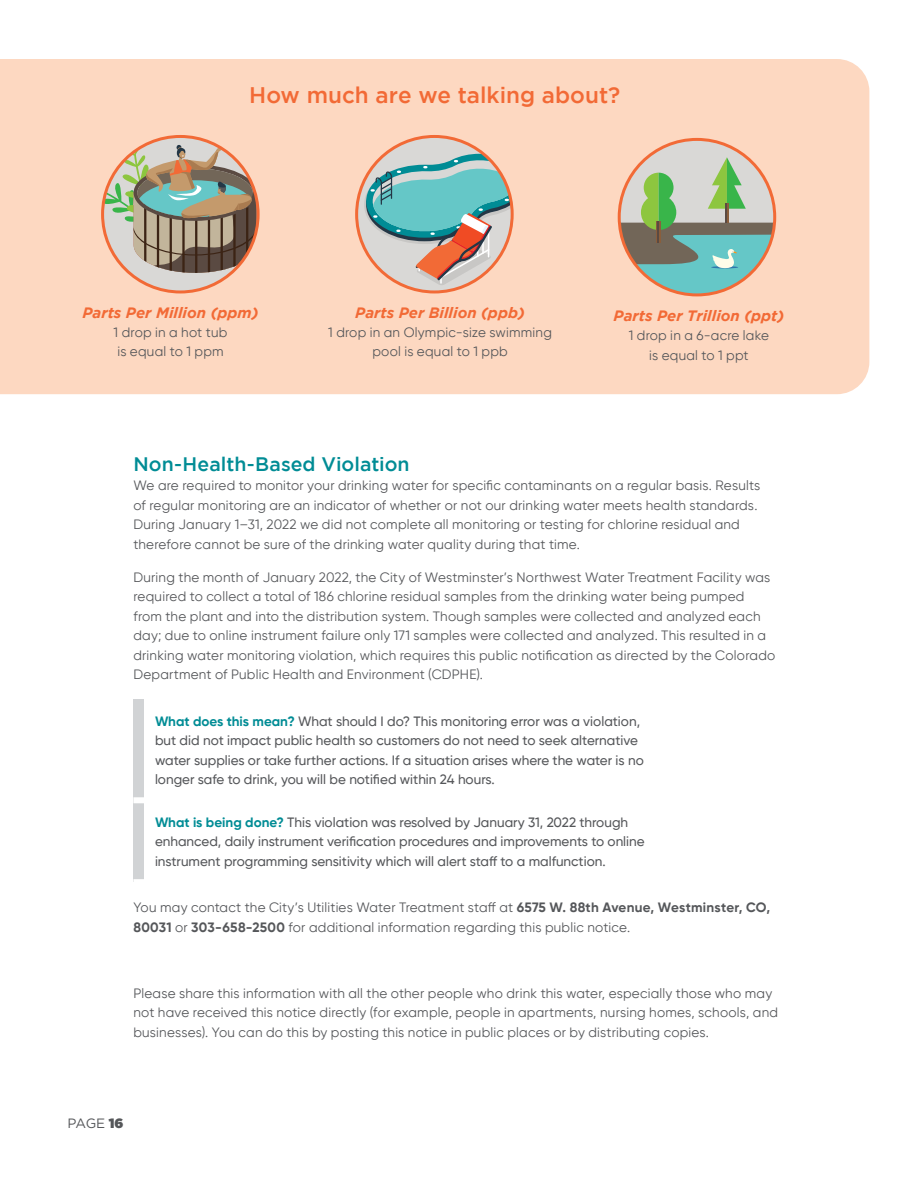
<style>
.page{position:relative;width:918px;height:1188px;background:#fff}
.page>*{position:absolute;margin:0;border:0;box-sizing:border-box;transform-origin:0 0}
.t1{font:500 22.5px "Gotham";color:#f26a36}
.t2{font:500 19.5px "Gotham";color:#008c95}
.t3{font:italic 700 15px "Gotham";color:#f26a36}
.t4{font:13.5px/19.5px "Gilroy";letter-spacing:.015em;color:#55575a}
.t5{font:500 13.5px/19.5px "Gilroy";color:#55575a}
.t6{font:13.5px "Gotham";color:#55575a}
.s1{font-weight:700;color:#008c95}
.s2{font-weight:700}
.s3{font-weight:900}
</style>
<div class="page">
<div style="left:133px;top:699px;width:11px;height:101px;background:#d1d3d5"></div>
<div style="left:133px;top:800px;width:11px;height:82px;background:#d1d3d5"></div>
<div style="left:133px;top:797px;width:11px;height:6px;background:#fff"></div>
<div style="left:133px;top:879px;width:11px;height:6px;background:#fff"></div>
<div style="left:0;top:59px;width:869px;height:335px;background:#fdd8c1"></div>
<div style="left:619px;top:139px;width:156px;height:156px;background:#d9d8d6;border-radius:50%"></div>
<svg style="left:619px;top:157px;width:156px;height:138px"></svg>
<div style="left:618px;top:138px;width:158px;height:158px;border:3px solid #f26a36;border-radius:50%"></div>
<svg style="left:357px;top:136px;width:155px;height:156px;background:#dbc9c1"></svg>
<svg style="left:364px;top:154px;width:148px;height:131px;background:#a4b7b0"></svg>
<div style="left:355px;top:135px;width:159px;height:158px;border:3px solid #f26a36;border-radius:50%"></div>
<div style="left:103px;top:136px;width:155px;height:156px;background:#d9d8d6;border-radius:50%"></div>
<svg style="left:103px;top:137px;width:154px;height:136px"></svg>
<div style="left:101px;top:135px;width:159px;height:158px;border:3px solid #f26a36;border-radius:50%"></div>
<p class="t1" style="left:249px;top:83px;width:373px">How much are we talking about?</p>
<p class="t3" style="left:82px;top:304px;width:178px">Parts Per Million (ppm)</p>
<p class="t4" style="left:114px;top:322px;width:115px">1 drop in a hot tub is equal to 1 ppm</p>
<p class="t3" style="left:355px;top:304px;width:171px">Parts Per Billion (ppb)</p>
<p class="t4" style="left:328px;top:322px;width:225px;text-align:center">1 drop in an Olympic-size swimming pool is equal to 1 ppb</p>
<p class="t3" style="left:614px;top:307px;width:172px">Parts Per Trillion (ppt)</p>
<p class="t4" style="left:629px;top:325px;width:142px;text-align:center">1 drop in a 6-acre lake is equal to 1 ppt</p>
<p class="t2" style="left:133px;top:453px;width:278px">Non-Health-Based Violation</p>
<p class="t4" style="left:133px;top:476px;width:628px">We are required to monitor your drinking water for specific contaminants on a regular basis. Results of regular monitoring are an indicator of whether or not our drinking water meets health standards.<br>During January 1–31, 2022 we did not complete all monitoring or testing for chlorine residual and therefore cannot be sure of the drinking water quality during that time.</p>
<p class="t4" style="left:133px;top:567px;width:643px">During the month of January 2022, the City of Westminster’s Northwest Water Treatment Facility was required to collect a total of 186 chlorine residual samples from the drinking water being pumped from the plant and into the distribution system. Though samples were collected and analyzed each day; due to online instrument failure only 171 samples were collected and analyzed. This resulted in a drinking water monitoring violation, which requires this public notification as directed by the Colorado Department of Public Health and Environment (CDPHE).</p>
<p class="t5" style="left:155px;top:711px;width:490px"><span class="s1">What does this mean?</span> What should I do? This monitoring error was a violation, but did not impact public health so customers do not need to seek alternative water supplies or take further actions. If a situation arises where the water is no</p>
<p class="t5" style="left:155px;top:769px;width:341px">longer safe to drink, you will be notified within 24 hours.</p>
<p class="t5" style="left:155px;top:812px;width:491px"><span class="s1">What is being done?</span> This violation was resolved by January 31, 2022 through enhanced, daily instrument verification procedures and improvements to online instrument programming sensitivity which will alert staff to a malfunction.</p>
<p class="t4" style="left:133px;top:898px;width:638px">You may contact the City’s Utilities Water Treatment staff at <span class="s2">6575 W. 88th Avenue, Westminster, CO,<br>80031</span> or <span class="s2">303-658-2500</span> for additional information regarding this public notice.</p>
<p class="t4" style="left:133px;top:983px;width:646px">Please share this information with all the other people who drink this water, especially those who may not have received this notice directly (for example, people in apartments, nursing homes, schools, and businesses). You can do this by posting this notice in public places or by distributing copies.</p>
<p class="t6" style="left:68px;top:1116px;width:57px">PAGE <span class="s3">16</span></p>
</div>
